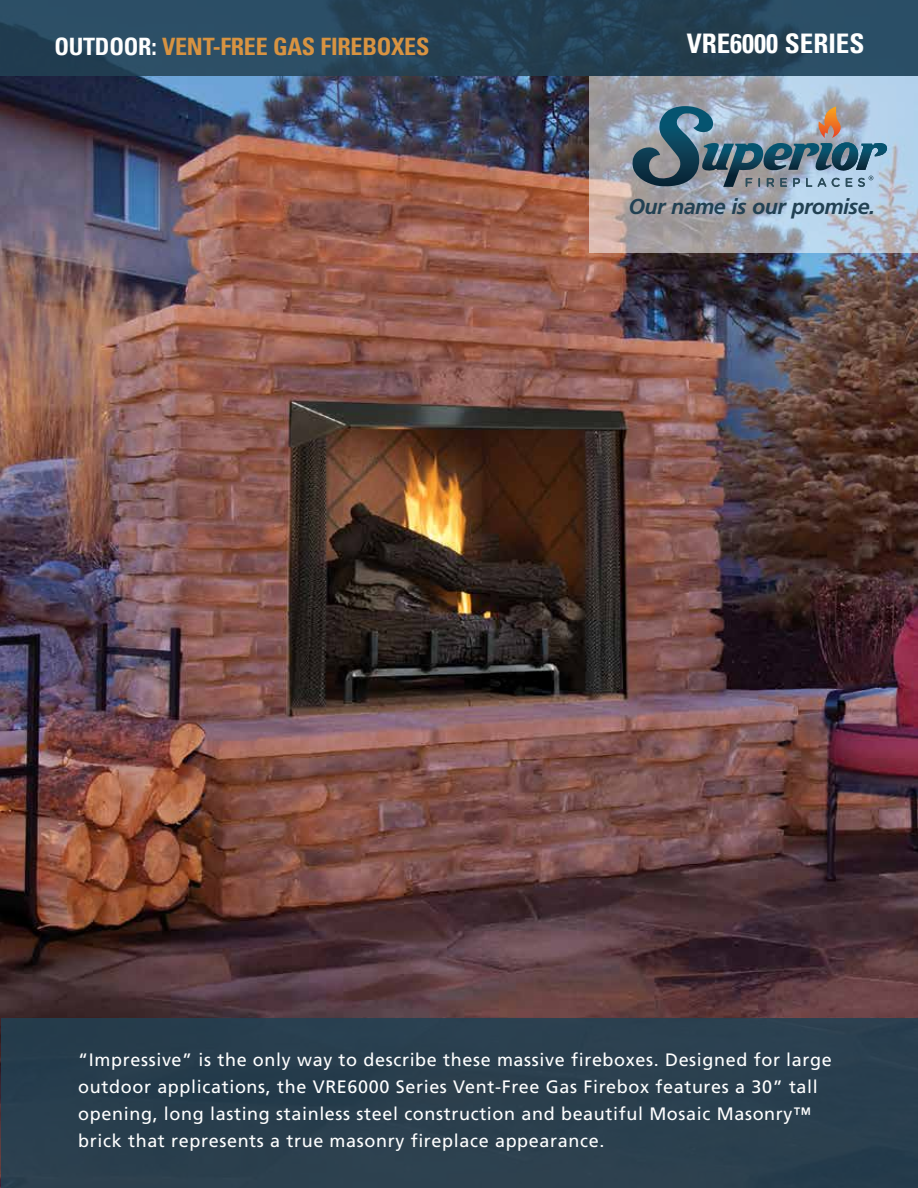
<style>
.page{position:relative;width:918px;height:1188px;background:#fff}
.page>*{position:absolute;margin:0;border:0;box-sizing:border-box;transform-origin:0 0}
.t1{font:27px "Univers Com 67 Bold Cond";color:#fff}
.t2{font:24px "Univers Com 67 Bold Cond";letter-spacing:-.01em;color:#d89341}
.t3{font:italic 700 21.6px "Frutiger";letter-spacing:-.025em;color:#224153}
.t4{font:18px/27px "Frutiger LT Std";letter-spacing:.035em;color:#fff}
.s1{color:#fff}
</style>
<div class="page">
<img style="left:0;top:76px;width:918px;height:1112px">
<div style="left:1px;top:1018px;width:917px;height:170px;background:#2a3f4e"></div>
<svg style="left:0;top:0;width:918px;height:76px;background:#27465b"></svg>
<svg style="left:590px;top:76px;width:328px;height:177px;background:#acb4bf"></svg>
<svg style="left:633px;top:106px;width:254px;height:81px;background:#778e9d"></svg>
<h2 class="t2" style="left:54px;top:32px;width:377px"><span class="s1">OUTDOOR:</span> VENT-FREE GAS FIREBOXES</h2>
<h1 class="t1" style="left:687px;top:27px;width:179px">VRE6000 SERIES</h1>
<p class="t3" style="left:628px;top:194px;width:248px">Our name is our promise.</p>
<p class="t4" style="left:78px;top:1046px;width:755px">“Impressive” is the only way to describe these massive fireboxes. Designed for large outdoor applications, the VRE6000 Series Vent-Free Gas Firebox features a 30” tall opening, long lasting stainless steel construction and beautiful Mosaic Masonry™ brick that represents a true masonry fireplace appearance.</p>
</div>
